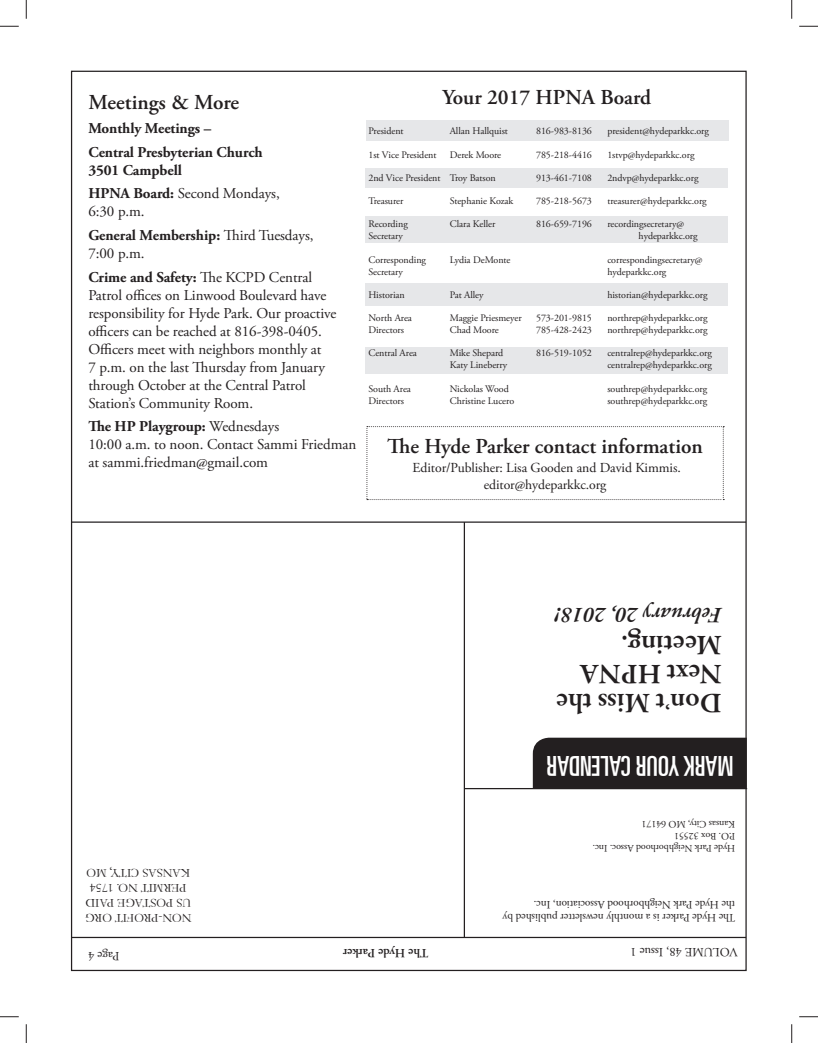
<style>
.page{position:relative;width:818px;height:1043px;background:#fff}
.page>*{position:absolute;margin:0;border:0;box-sizing:border-box;transform-origin:0 0}
.t1{font:600 28.75px/28.8px "Garamond Premr Pro";letter-spacing:-.005em;color:#231f20}
.t2{font:ultra-condensed 27.5px "Univers";color:#fff}
.t3{font:italic 600 22.5px "Garamond Premr Pro";color:#231f20}
.t4{font:600 21.25px "Adobe Garamond Pro";color:#231f20}
.t5{font:15px/18px "Adobe Garamond Pro";letter-spacing:-.005em;color:#231f20}
.t6{font:700 15px/23.6px "Adobe Garamond Pro";letter-spacing:-.005em;color:#231f20}
.t7{font:13.75px/16.5px "Adobe Garamond Pro";letter-spacing:-.005em;color:#231f20;text-align:center}
.t8{font:12.5px/15px "Garamond";color:#231f20;text-align:center}
.t9{font:12.5px "Adobe Garamond";color:#231f20}
.t10{font:600 12.5px "Adobe Garamond";color:#231f20}
.t11{font:11.25px/13.5px "Adobe Garamond Pro";letter-spacing:-.005em;color:#231f20}
.t12{font:10px/12px "Adobe Garamond Pro";letter-spacing:-.005em;color:#231f20}
.s1{font-weight:400}
.s2{font-weight:700}
</style>
<div class="page">
<div style="left:366px;top:121px;width:362px;height:20px;background:#e6e7e9"></div>
<div style="left:366px;top:168px;width:361px;height:19px;background:#e6e7e9"></div>
<div style="left:366px;top:216px;width:361px;height:26px;background:#e6e7e9"></div>
<div style="left:366px;top:284px;width:361px;height:22px;background:#e6e7e9"></div>
<div style="left:366px;top:347px;width:361px;height:26px;background:#e6e7e9"></div>
<svg style="left:366px;top:426px;width:358px;height:74px"></svg>
<hr style="left:72px;top:936px;width:674px;height:2px;background:#231f20">
<hr style="left:72px;top:521px;width:674px;height:1px;background:#231f20">
<hr style="left:465px;top:788px;width:282px;height:1px;background:#231f20">
<hr style="left:463px;top:522px;width:2px;height:415px;background:#231f20">
<div style="left:532px;top:736px;width:216px;height:53px;background:#231f20"></div>
<svg style="left:0;top:25px;width:19px;height:2px"></svg>
<svg style="left:799px;top:25px;width:19px;height:2px"></svg>
<svg style="left:0;top:1016px;width:19px;height:1px"></svg>
<svg style="left:799px;top:1016px;width:19px;height:1px"></svg>
<svg style="left:25px;top:0;width:2px;height:19px"></svg>
<svg style="left:25px;top:1024px;width:2px;height:18px"></svg>
<svg style="left:791px;top:0;width:1px;height:19px"></svg>
<svg style="left:791px;top:1024px;width:1px;height:18px"></svg>
<h3 class="t4" style="left:88px;top:90px;width:152px">Meetings &amp; More</h3>
<h3 class="t6" style="left:88px;top:117px;width:176px">Monthly Meetings –<br>Central Presbyterian Church</h3>
<h3 class="t6" style="left:88px;top:158px;width:193px">3501 Campbell<br>HPNA Board: <span class="s1">Second Mondays,</span></h3>
<h3 class="t5" style="left:88px;top:200px;width:227px;line-height:23.6px">6:30 p.m.<br><span class="s2">General Membership:</span> Third Tuesdays,</h3>
<h3 class="t5" style="left:88px;top:242px;width:225px;line-height:23.6px">7:00 p.m.<br><span class="s2">Crime and Safety:</span> The KCPD Central</h3>
<p class="t5" style="left:88px;top:286px;width:249px">Patrol offices on Linwood Boulevard have responsibility for Hyde Park. Our proactive officers can be reached at 816-398-0405.<br>Officers meet with neighbors monthly at<br>7 p.m. on the last Thursday from January through October at the Central Patrol Station’s Community Room.</p>
<h3 class="t5" style="left:88px;top:418px;width:269px"><span class="s2">The HP Playgroup:</span> Wednesdays<br>10:00 a.m. to noon. Contact Sammi Friedman at sammi.friedman@gmail.com</h3>
<h3 class="t4" style="left:442px;top:85px;width:210px">Your 2017 HPNA Board</h3>
<p class="t12" style="left:368px;top:125px;width:37px">President</p>
<p class="t12" style="left:450px;top:125px;width:60px">Allan Hallquist</p>
<p class="t12" style="left:536px;top:125px;width:57px">816-983-8136</p>
<p class="t12" style="left:607px;top:125px;width:103px">president@hydeparkkc.org</p>
<p class="t12" style="left:368px;top:149px;width:70px">1st Vice President</p>
<p class="t12" style="left:450px;top:149px;width:53px">Derek Moore</p>
<p class="t12" style="left:536px;top:149px;width:57px">785-218-4416</p>
<p class="t12" style="left:607px;top:149px;width:89px">1stvp@hydeparkkc.org</p>
<p class="t12" style="left:368px;top:172px;width:129px">2nd Vice President Troy Batson</p>
<p class="t12" style="left:536px;top:172px;width:57px">913-461-7108</p>
<p class="t12" style="left:607px;top:172px;width:93px">2ndvp@hydeparkkc.org</p>
<p class="t12" style="left:368px;top:195px;width:36px">Treasurer</p>
<p class="t12" style="left:450px;top:195px;width:65px">Stephanie Kozak</p>
<p class="t12" style="left:536px;top:195px;width:57px">785-218-5673</p>
<p class="t12" style="left:607px;top:195px;width:101px">treasurer@hydeparkkc.org</p>
<p class="t12" style="left:368px;top:218px;width:41px">Recording</p>
<p class="t12" style="left:450px;top:218px;width:47px">Clara Keller</p>
<p class="t12" style="left:536px;top:218px;width:57px">816-659-7196</p>
<p class="t12" style="left:607px;top:218px;width:78px">recordingsecretary@</p>
<p class="t12" style="left:368px;top:230px;width:36px">Secretary</p>
<p class="t12" style="left:638px;top:230px;width:61px">hydeparkkc.org</p>
<p class="t12" style="left:368px;top:254px;width:59px">Corresponding</p>
<p class="t12" style="left:450px;top:254px;width:62px">Lydia DeMonte</p>
<p class="t12" style="left:607px;top:254px;width:97px">correspondingsecretary@</p>
<p class="t12" style="left:368px;top:266px;width:36px">Secretary</p>
<p class="t12" style="left:607px;top:266px;width:61px">hydeparkkc.org</p>
<p class="t12" style="left:368px;top:289px;width:38px">Historian</p>
<p class="t12" style="left:450px;top:289px;width:35px">Pat Alley</p>
<p class="t12" style="left:607px;top:289px;width:102px">historian@hydeparkkc.org</p>
<p class="t12" style="left:368px;top:312px;width:45px">North Area</p>
<p class="t12" style="left:450px;top:312px;width:73px">Maggie Priesmeyer</p>
<p class="t12" style="left:536px;top:312px;width:57px">573-201-9815</p>
<p class="t12" style="left:607px;top:312px;width:102px">northrep@hydeparkkc.org</p>
<p class="t12" style="left:368px;top:324px;width:37px">Directors</p>
<p class="t12" style="left:450px;top:324px;width:51px">Chad Moore</p>
<p class="t12" style="left:536px;top:324px;width:57px">785-428-2423</p>
<p class="t12" style="left:607px;top:324px;width:102px">northrep@hydeparkkc.org</p>
<p class="t12" style="left:368px;top:347px;width:50px">Central Area</p>
<p class="t12" style="left:450px;top:347px;width:55px">Mike Shepard</p>
<p class="t12" style="left:536px;top:347px;width:57px">816-519-1052</p>
<p class="t12" style="left:607px;top:347px;width:106px">centralrep@hydeparkkc.org</p>
<p class="t12" style="left:450px;top:359px;width:59px">Katy Lineberry</p>
<p class="t12" style="left:607px;top:359px;width:106px">centralrep@hydeparkkc.org</p>
<p class="t12" style="left:368px;top:383px;width:44px">South Area</p>
<p class="t12" style="left:450px;top:383px;width:60px">Nickolas Wood</p>
<p class="t12" style="left:607px;top:383px;width:101px">southrep@hydeparkkc.org</p>
<p class="t12" style="left:368px;top:395px;width:37px">Directors</p>
<p class="t12" style="left:450px;top:395px;width:66px">Christine Lucero</p>
<p class="t12" style="left:607px;top:395px;width:101px">southrep@hydeparkkc.org</p>
<h3 class="t4" style="left:387px;top:434px;width:317px">The Hyde Parker contact information</h3>
<h3 class="t7" style="left:412px;top:460px;width:270px">Editor/Publisher: Lisa Gooden and David Kimmis. editor@hydeparkkc.org</h3>
<p class="t8" style="left:191px;top:925px;width:108px;rotate:-180deg">NON-PROFIT ORG<br>US POSTAGE PAID<br>PERMIT NO. 1754<br>KANSAS CITY, MO</p>
<h3 class="t3" style="left:721px;top:629px;width:168px;rotate:-180deg">February 20, 2018!</h3>
<h1 class="t1" style="left:721px;top:716px;width:167px;rotate:-180deg">Don,t Miss the<br>Next HPNA<br>Meeting.</h1>
<h2 class="t2" style="left:733px;top:781px;width:188px;rotate:-180deg">MARK YOUR CALENDAR</h2>
<p class="t12" style="left:735px;top:853px;width:144px;rotate:-180deg">Hyde Park Neighborhood Assoc. Inc.<br>P.O. Box 32551<br>Kansas City, MO 64171</p>
<p class="t11" style="left:735px;top:924px;width:234px;rotate:-180deg">The Hyde Parker is a monthly newsletter published by the Hyde Park Neighborhood Association, Inc.</p>
<p class="t9" style="left:119px;top:962px;width:33px;rotate:-180deg">Page 4</p>
<p class="t10" style="left:428px;top:959px;width:87px;rotate:-180deg">The Hyde Parker</p>
<p class="t9" style="left:737px;top:958px;width:109px;rotate:-180deg">VOLUME 48, Issue 1</p>
</div>
